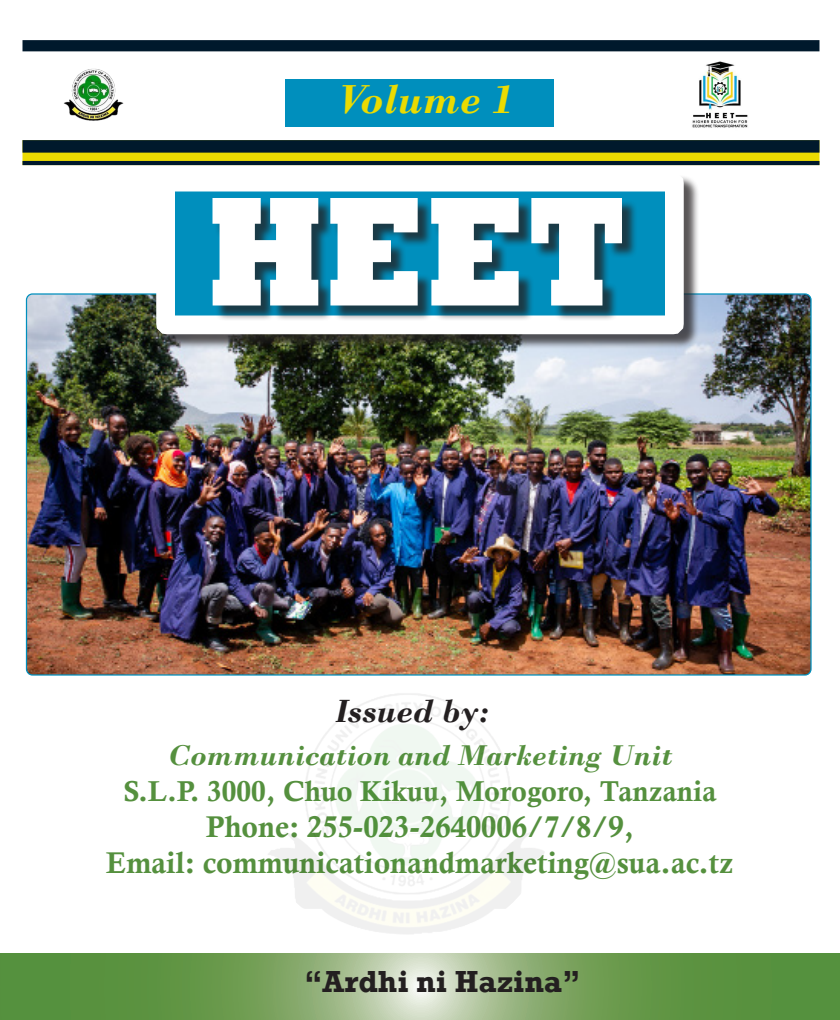
<style>
.page{position:relative;width:840px;height:1020px;background:#fff}
.page>*{position:absolute;margin:0;border:0;box-sizing:border-box;transform-origin:0 0}
.t1{font:italic 700 42.5px "Bodoni";color:#ebdb01}
.t2{font:italic 700 33.75px "Bodoni";color:#231f20}
.t3{font:700 31.25px "Rockwell";color:#231f20}
.t4{font:30px "Calis MT Bol";color:#55903e}
.t5{font:italic 700 30px "Bodoni";color:#55903e}
.t6{font:28.75px "Calis MT Bol";color:#55903e}
.t7{font:700 17.5px "Rockwell";color:#231f20}
</style>
<div class="page">
<svg style="left:1px;top:953px;width:839px;height:67px"></svg>
<div style="left:22px;top:40px;width:797px;height:11px;background:#00192c"></div>
<div style="left:22px;top:140px;width:797px;height:25px;background:#ebdb01"></div>
<div style="left:22px;top:140px;width:797px;height:13px;background:#00192c"></div>
<hr style="left:22px;top:161px;width:797px;height:4px;background:#00192c">
<div style="left:286px;top:79px;width:268px;height:47px;background:#008fbd"></div>
<img style="left:28px;top:295px;width:782px;height:379px">
<div style="left:158px;top:175px;width:541px;height:175px;background:#231f20;opacity:.75"></div>
<div style="left:166px;top:182px;width:508px;height:143px;background:#008fbd"></div>
<div style="left:156px;top:173px;width:528px;height:161px;border:19px solid #fff"></div>
<div style="left:214px;top:200px;width:424px;height:121px;background:#231f20;opacity:.75"></div>
<svg style="left:212px;top:198px;width:410px;height:108px;fill:#fff"></svg>
<img style="left:692px;top:61px;width:56px;height:67px">
<img style="left:50px;top:54px;width:81px;height:81px;border-radius:40px">
<p class="t1" style="left:337px;top:74px;width:177px">Volume 1</p>
<p class="t2" style="left:335px;top:691px;width:155px">Issued by:</p>
<p class="t5" style="left:168px;top:737px;width:506px">Communication and Marketing Unit</p>
<p class="t6" style="left:124px;top:774px;width:594px">S.L.P. 3000, Chuo Kikuu, Morogoro, Tanzania</p>
<p class="t4" style="left:206px;top:809px;width:430px">Phone: 255-023-2640006/7/8/9,</p>
<p class="t4" style="left:106px;top:845px;width:629px">Email: communicationandmarketing@sua.ac.tz</p>
<p class="t3" style="left:304px;top:963px;width:278px">“Ardhi ni Hazina”</p>
<p class="t7" style="left:420px;top:973px;width:21px">19</p>
</div>
